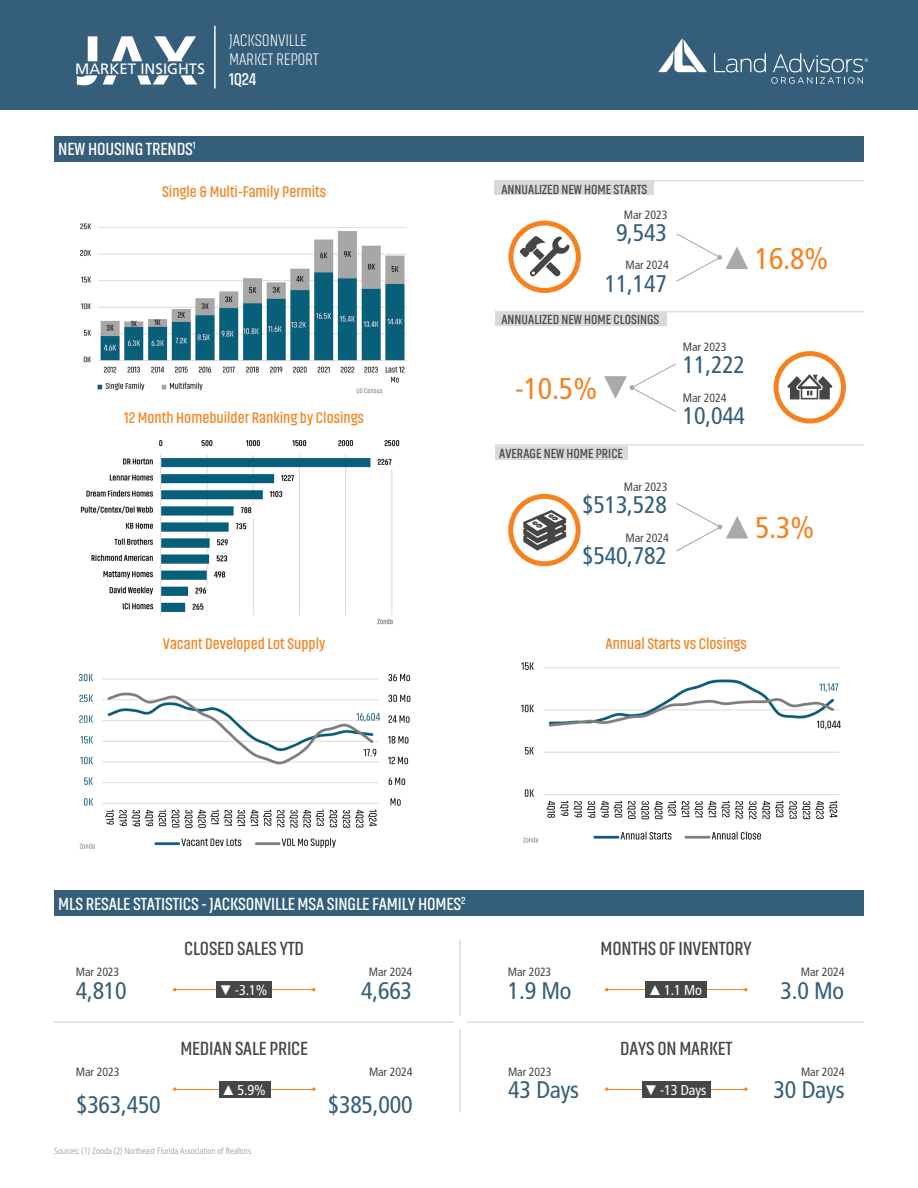
<style>
.page{position:relative;width:918px;height:1188px;background:#fff}
.page>*{position:absolute;margin:0;border:0;box-sizing:border-box;transform-origin:0 0}
.MLS_Housing_Stat_Left{font:condensed 30px "Frutiger LT Pro";color:#f58220}
.MLS_Housing_Stat_Right{font:condensed 30px "Frutiger LT Pro";color:#f58220}
.MLS_Housing_Stat_Right-2{font:condensed 24px "Frutiger LT Pro";letter-spacing:-.01em;color:#345e79}
.Body_Copy_01_Left{font:condensed 24px "Frutiger LT Pro";letter-spacing:-.01em;color:#345e79}
.Body_Copy_01_Right{font:condensed 24px "Frutiger LT Pro";letter-spacing:-.01em;color:#345e79}
.MLS_Housing_Stat_Left-2{font:condensed 24px "Frutiger LT Pro";letter-spacing:-.01em;color:#345e79}
.Body_Copy_Centered{font:600 19.5px "Akhand";letter-spacing:-.01em;color:#454646}
.Body_Copy_01_Left-2{font:600 18px "Akhand";letter-spacing:-.01em;color:#fff}
.t1{font:200 17.4px "Akhand";letter-spacing:-.01em;color:#fff}
.t2{font:600 17.4px "Akhand";color:#fff}
.Body_Copy_Centered-2{font:600 15.75px "Akhand";color:#f58220}
.t3{font:15px "Frutiger LT Pro";color:#fff}
.Stat_Rate_Indented_Centered{font:condensed 14.25px "Frutiger LT Pro";letter-spacing:-.01em;color:#fff}
.Subheadline_01_Left_Indented{font:600 13.5px "Akhand";color:#454646}
.Stat_Rate_Indented_Centered-2{font:600 13.5px "Akhand";color:#454646}
.MLS_Housing_Stat_Right-3{font:condensed 12px "Frutiger LT Pro";letter-spacing:-.01em;color:#454646}
.Body_Copy_01_Left-3{font:condensed 12px "Frutiger LT Pro";letter-spacing:-.01em;color:#454646}
.Body_Copy_01_Right-2{font:condensed 12px "Frutiger LT Pro";letter-spacing:-.01em;color:#454646}
.MLS_Housing_Stat_Left-3{font:condensed 12px "Frutiger LT Pro";letter-spacing:-.01em;color:#454646}
.t4{font:300 condensed 9px "Frutiger LT Pro";letter-spacing:-.01em;color:#939598}
.s1{font-family:"Arial Narrow";font-stretch:normal}
</style>
<div class="page">
<div style="left:0;top:0;width:918px;height:109px;background:#345e79"></div>
<svg style="left:714px;top:52px;width:154px;height:32px"></svg>
<svg style="left:659px;top:39px;width:48px;height:33px"></svg>
<hr style="left:214px;top:26px;width:2px;height:62px;background:#fff">
<svg style="left:77px;top:36px;width:120px;height:49px"></svg>
<div style="left:508px;top:494px;width:73px;height:72px;border:5px solid #f5821f;border-radius:50%"></div>
<div style="left:774px;top:351px;width:72px;height:73px;border:5px solid #f5821f;border-radius:50%"></div>
<svg style="left:787px;top:374px;width:45px;height:25px"></svg>
<div style="left:508px;top:221px;width:73px;height:72px;border:5px solid #f5821f;border-radius:50%"></div>
<svg style="left:520px;top:236px;width:50px;height:41px"></svg>
<svg style="left:523px;top:510px;width:43px;height:41px"></svg>
<hr style="left:495px;top:311px;width:369px;height:1px;background:#dcdddf">
<hr style="left:495px;top:444px;width:369px;height:2px;background:#dcdddf">
<hr style="left:495px;top:180px;width:369px;height:2px;background:#dcdddf">
<div style="left:495px;top:182px;width:159px;height:13px;background:#d8d9da"></div>
<svg style="left:676px;top:233px;width:72px;height:49px"></svg>
<img style="left:521px;top:662px;width:320px;height:181px">
<div style="left:495px;top:312px;width:171px;height:14px;background:#d8d9da"></div>
<div style="left:495px;top:446px;width:133px;height:14px;background:#d8d9da"></div>
<img style="left:78px;top:673px;width:333px;height:176px">
<img style="left:80px;top:440px;width:320px;height:185px">
<img style="left:80px;top:223px;width:327px;height:171px">
<svg style="left:676px;top:503px;width:72px;height:49px"></svg>
<svg style="left:604px;top:363px;width:72px;height:49px"></svg>
<hr style="left:606px;top:989px;width:140px;height:1px;background:#f58220">
<hr style="left:54px;top:1021px;width:810px;height:2px;background:#dcdddf">
<hr style="left:459px;top:940px;width:2px;height:173px;background:#dcdddf">
<div style="left:454px;top:1016px;width:12px;height:12px;background:#fff"></div>
<div style="left:646px;top:981px;width:61px;height:17px;background:#454646"></div>
<hr style="left:607px;top:1089px;width:139px;height:1px;background:#f58220">
<div style="left:642px;top:1081px;width:69px;height:16px;background:#454646"></div>
<hr style="left:174px;top:989px;width:140px;height:1px;background:#f58220">
<div style="left:216px;top:981px;width:56px;height:17px;background:#454646"></div>
<hr style="left:174px;top:1089px;width:119px;height:1px;background:#f58220">
<hr style="left:196px;top:1089px;width:119px;height:1px;background:#f58220">
<div style="left:219px;top:1081px;width:51px;height:17px;background:#454646"></div>
<div style="left:54px;top:136px;width:810px;height:26px;background:#345e79"></div>
<div style="left:54px;top:890px;width:810px;height:26px;background:#345e79"></div>
<p class="t3" style="left:75px;top:60px;width:131px">MARKET INSIGHTS</p>
<p class="Body_Copy_01_Left-2" style="left:58px;top:140px;width:139px">NEW HOUSING TRENDS<sup>1</sup></p>
<p class="t1" style="left:229px;top:31px;width:79px">JACKSONVILLE</p>
<p class="t1" style="left:229px;top:51px;width:91px">MARKET REPORT</p>
<p class="t2" style="left:229px;top:70px;width:29px">1Q24</p>
<p class="Body_Copy_Centered-2" style="left:162px;top:184px;width:166px">Single &amp; Multi-Family Permits</p>
<p class="Body_Copy_Centered-2" style="left:124px;top:410px;width:241px">12 Month Homebuilder Ranking by Closings</p>
<p class="Subheadline_01_Left_Indented" style="left:501px;top:182px;width:147px">ANNUALIZED NEW HOME STARTS</p>
<p class="MLS_Housing_Stat_Right-3" style="left:624px;top:207px;width:45px">Mar 2023</p>
<p class="MLS_Housing_Stat_Right-2" style="left:616px;top:219px;width:52px">9,543</p>
<p class="MLS_Housing_Stat_Right-3" style="left:625px;top:258px;width:45px">Mar 2024</p>
<p class="MLS_Housing_Stat_Right-2" style="left:605px;top:269px;width:64px">11,147</p>
<p class="Subheadline_01_Left_Indented" style="left:501px;top:313px;width:159px">ANNUALIZED NEW HOME CLOSINGS</p>
<p class="MLS_Housing_Stat_Right" style="left:515px;top:371px;width:84px">-10.5%</p>
<p class="Stat_Rate_Indented_Centered-2" style="left:499px;top:446px;width:125px">AVERAGE NEW HOME PRICE</p>
<p class="MLS_Housing_Stat_Right-3" style="left:624px;top:480px;width:45px">Mar 2023</p>
<p class="MLS_Housing_Stat_Right-2" style="left:582px;top:491px;width:86px">$513,528</p>
<p class="MLS_Housing_Stat_Right-3" style="left:625px;top:531px;width:45px">Mar 2024</p>
<p class="MLS_Housing_Stat_Right-2" style="left:582px;top:542px;width:86px">$540,782</p>
<p class="MLS_Housing_Stat_Left" style="left:755px;top:241px;width:75px">16.8%</p>
<p class="MLS_Housing_Stat_Left-3" style="left:683px;top:340px;width:45px">Mar 2023</p>
<p class="MLS_Housing_Stat_Left-2" style="left:683px;top:351px;width:64px">11,222</p>
<p class="MLS_Housing_Stat_Left-3" style="left:683px;top:391px;width:45px">Mar 2024</p>
<p class="MLS_Housing_Stat_Left-2" style="left:683px;top:402px;width:64px">10,044</p>
<p class="MLS_Housing_Stat_Left" style="left:755px;top:510px;width:61px">5.3%</p>
<p class="Body_Copy_Centered-2" style="left:163px;top:635px;width:164px">Vacant Developed Lot Supply</p>
<p class="Body_Copy_Centered-2" style="left:606px;top:635px;width:143px">Annual Starts vs Closings</p>
<p class="Body_Copy_01_Left-2" style="left:58px;top:894px;width:409px">MLS RESALE STATISTICS - JACKSONVILLE MSA SINGLE FAMILY HOMES<sup>2</sup></p>
<p class="Body_Copy_Centered" style="left:184px;top:938px;width:121px">CLOSED SALES YTD</p>
<p class="Body_Copy_Centered" style="left:601px;top:938px;width:153px">MONTHS OF INVENTORY</p>
<p class="Body_Copy_01_Left-3" style="left:76px;top:965px;width:45px">Mar 2023</p>
<p class="Body_Copy_01_Right-2" style="left:369px;top:965px;width:45px">Mar 2024</p>
<p class="Body_Copy_01_Left-3" style="left:508px;top:965px;width:45px">Mar 2023</p>
<p class="Body_Copy_01_Right-2" style="left:801px;top:965px;width:45px">Mar 2024</p>
<p class="Body_Copy_01_Left" style="left:76px;top:976px;width:52px">4,810</p>
<p class="Body_Copy_01_Right" style="left:361px;top:976px;width:52px">4,663</p>
<p class="Stat_Rate_Indented_Centered" style="left:221px;top:982px;width:48px"><span class="s1">▼</span>-3.1%</p>
<p class="Body_Copy_01_Left" style="left:508px;top:976px;width:65px">1.9 Mo</p>
<p class="Body_Copy_01_Right" style="left:781px;top:976px;width:65px">3.0 Mo</p>
<p class="Stat_Rate_Indented_Centered" style="left:650px;top:982px;width:53px"><span class="s1">▲</span>1.1 Mo</p>
<p class="Body_Copy_Centered" style="left:180px;top:1038px;width:129px">MEDIAN SALE PRICE</p>
<p class="Body_Copy_Centered" style="left:620px;top:1038px;width:114px">DAYS ON MARKET</p>
<p class="Body_Copy_01_Left-3" style="left:76px;top:1065px;width:45px">Mar 2023</p>
<p class="Body_Copy_01_Right-2" style="left:369px;top:1065px;width:45px">Mar 2024</p>
<p class="Stat_Rate_Indented_Centered" style="left:224px;top:1082px;width:44px"><span class="s1">▲</span>5.9%</p>
<p class="Body_Copy_01_Left" style="left:76px;top:1091px;width:86px">$363,450</p>
<p class="Body_Copy_01_Right" style="left:328px;top:1091px;width:86px">$385,000</p>
<p class="Body_Copy_01_Left-3" style="left:508px;top:1065px;width:45px">Mar 2023</p>
<p class="Body_Copy_01_Right-2" style="left:801px;top:1065px;width:45px">Mar 2024</p>
<p class="Body_Copy_01_Left" style="left:508px;top:1076px;width:72px">43 Days</p>
<p class="Stat_Rate_Indented_Centered" style="left:646px;top:1081px;width:62px"><span class="s1">▼</span>-13 Days</p>
<p class="Body_Copy_01_Right" style="left:774px;top:1076px;width:72px">30 Days</p>
<p class="t4" style="left:54px;top:1146px;width:199px">Sources: (1) Zonda (2) Northeast Florida Association of Realtors</p>
</div>
